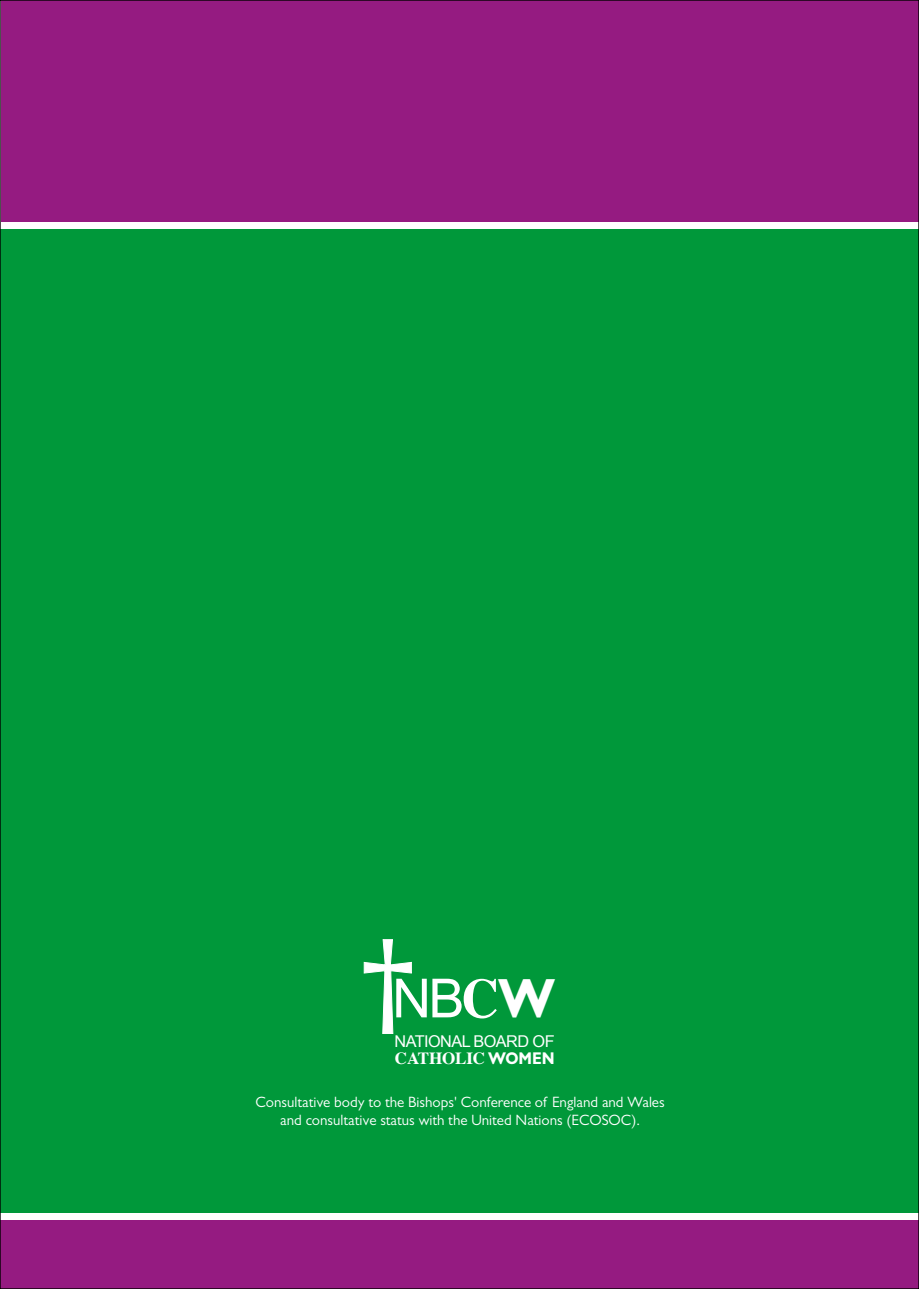
<style>
.page{position:relative;width:919px;height:1289px;background:#fff}
.page>*{position:absolute;margin:0;border:0;box-sizing:border-box;transform-origin:0 0}
.t1{font:54px "Arial";color:#fff}
.t2{font:700 17.1px "Times";letter-spacing:-.01em;color:#fff}
.t3{font:16.35px "Arial";letter-spacing:-.035em;color:#fff}
.t4{font:15px/18px "Gill Sans";color:#fff;text-align:center}
.s1{font-family:"Times";font-weight:700;font-size:55.95px}
.s2{font-family:"Gill Sans";font-weight:700;font-size:55.5px}
.s3{font-family:"Gill Sans"}
</style>
<div class="page">
<div style="left:0;top:229px;width:918px;height:983px;background:#00983a"></div>
<div style="left:1px;top:0;width:917px;height:221px;background:#951b81"></div>
<div style="left:1px;top:1220px;width:917px;height:68px;background:#951b81"></div>
<svg style="left:363px;top:939px;width:49px;height:95px"></svg>
<h1 class="t1" style="left:392px;top:963px;width:164px">NB<span class="s1">C</span><span class="s2">W</span></h1>
<p class="t3" style="left:394px;top:1030px;width:162px">NATIONAL BOARD OF</p>
<p class="t2" style="left:395px;top:1041px;width:161px">CATHOLIC <span class="s3">WOMEN</span></p>
<p class="t4" style="left:255px;top:1093px;width:411px">Consultative body to the Bishops' Conference of England and Wales and consultative status with the United Nations (ECOSOC).</p>
</div>
